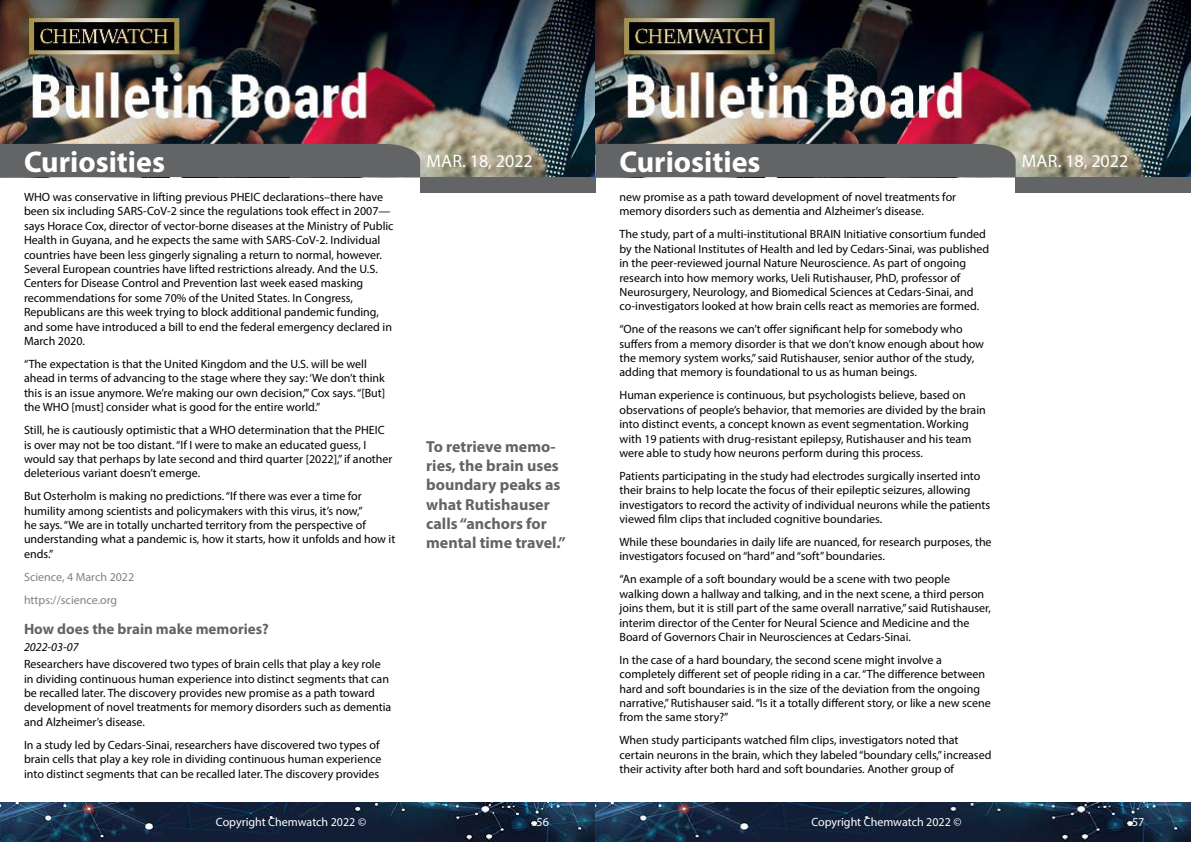
<style>
.page{position:relative;width:1191px;height:842px;background:#fff}
.page>*{position:absolute;margin:0;border:0;box-sizing:border-box;transform-origin:0 0}
.t1{font:700 30px "Myriad Pro";color:#fff}
.t2{font:18px "Myriad Pro";color:#fff}
.t3{font:700 16px/19.2px "Myriad Pro";color:#636466}
.t4{font:700 15px "Myriad Pro";color:#636466}
.t5{font:12px/14.4px "Myriad Pro";color:#000}
.t6{font:12px "Myriad Pro";color:#fff}
.t7{font:12px/22.9px "Myriad Pro";color:#808285}
.t8{font:italic 12px "Myriad Pro";color:#000}
</style>
<div class="page">
<img style="left:0;top:0;width:1191px;height:177px">
<div style="left:420px;top:177px;width:175px;height:15px;background:#636466"></div>
<div style="left:1015px;top:177px;width:176px;height:15px;background:#636466"></div>
<div style="left:0;top:144px;width:420px;height:33px;background:#636466"></div>
<div style="left:595px;top:144px;width:420px;height:33px;background:#636466"></div>
<img style="left:0;top:802px;width:1191px;height:40px">
<h1 class="t1" style="left:24px;top:142px;width:142px">Curiosities</h1>
<h1 class="t1" style="left:619px;top:142px;width:142px">Curiosities</h1>
<p class="t5" style="left:619px;top:190px;width:338px">new promise as a path toward development of novel treatments for memory disorders such as dementia and Alzheimer’s disease.</p>
<p class="t5" style="left:619px;top:227px;width:371px">The study, part of a multi-institutional BRAIN Initiative consortium funded by the National Institutes of Health and led by Cedars-Sinai, was published in the peer-reviewed journal Nature Neuroscience. As part of ongoing research into how memory works, Ueli Rutishauser, PhD, professor of Neurosurgery, Neurology, and Biomedical Sciences at Cedars-Sinai, and co-investigators looked at how brain cells react as memories are formed.</p>
<p class="t5" style="left:619px;top:322px;width:366px">“One of the reasons we can’t offer significant help for somebody who suffers from a memory disorder is that we don’t know enough about how the memory system works,” said Rutishauser, senior author of the study, adding that memory is foundational to us as human beings.</p>
<p class="t5" style="left:619px;top:388px;width:368px">Human experience is continuous, but psychologists believe, based on observations of people’s behavior, that memories are divided by the brain into distinct events, a concept known as event segmentation. Working with 19 patients with drug-resistant epilepsy, Rutishauser and his team were able to study how neurons perform during this process.</p>
<p class="t5" style="left:619px;top:468px;width:372px">Patients participating in the study had electrodes surgically inserted into their brains to help locate the focus of their epileptic seizures, allowing investigators to record the activity of individual neurons while the patients viewed film clips that included cognitive boundaries.</p>
<p class="t5" style="left:619px;top:535px;width:374px">While these boundaries in daily life are nuanced, for research purposes, the investigators focused on “hard” and “soft” boundaries.</p>
<p class="t5" style="left:619px;top:572px;width:373px">“An example of a soft boundary would be a scene with two people walking down a hallway and talking, and in the next scene, a third person joins them, but it is still part of the same overall narrative,” said Rutishauser, interim director of the Center for Neural Science and Medicine and the Board of Governors Chair in Neurosciences at Cedars-Sinai.</p>
<p class="t5" style="left:619px;top:652px;width:373px">In the case of a hard boundary, the second scene might involve a completely different set of people riding in a car. “The difference between hard and soft boundaries is in the size of the deviation from the ongoing narrative,” Rutishauser said. “Is it a totally different story, or like a new scene from the same story?”</p>
<p class="t5" style="left:619px;top:733px;width:373px">When study participants watched film clips, investigators noted that certain neurons in the brain, which they labeled “boundary cells,” increased their activity after both hard and soft boundaries. Another group of</p>
<h2 class="t2" style="left:426px;top:149px;width:108px">Mar. 18, 2022</h2>
<h2 class="t2" style="left:1022px;top:149px;width:108px">Mar. 18, 2022</h2>
<p class="t5" style="left:24px;top:190px;width:371px">WHO was conservative in lifting previous PHEIC declarations–there have been six including SARS-CoV-2 since the regulations took effect in 2007— says Horace Cox, director of vector-borne diseases at the Ministry of Public Health in Guyana, and he expects the same with SARS-CoV-2. Individual countries have been less gingerly signaling a return to normal, however.<br>Several European countries have lifted restrictions already. And the U.S.<br>Centers for Disease Control and Prevention last week eased masking recommendations for some 70% of the United States. In Congress, Republicans are this week trying to block additional pandemic funding, and some have introduced a bill to end the federal emergency declared in March 2020.</p>
<p class="t5" style="left:24px;top:357px;width:363px">“The expectation is that the United Kingdom and the U.S. will be well ahead in terms of advancing to the stage where they say: ‘We don’t think this is an issue anymore. We’re making our own decision,’” Cox says. “[But] the WHO [must] consider what is good for the entire world.”</p>
<p class="t5" style="left:24px;top:423px;width:370px">Still, he is cautiously optimistic that a WHO determination that the PHEIC is over may not be too distant. “If I were to make an educated guess, I would say that perhaps by late second and third quarter [2022],” if another deleterious variant doesn’t emerge.</p>
<p class="t5" style="left:24px;top:489px;width:373px">But Osterholm is making no predictions. “If there was ever a time for humility among scientists and policymakers with this virus, it’s now,”<br>he says. “We are in totally uncharted territory from the perspective of understanding what a pandemic is, how it starts, how it unfolds and how it ends.”</p>
<p class="t7" style="left:24px;top:565px;width:112px">Science, 4 March 2022 https://science.org</p>
<p class="t4" style="left:24px;top:619px;width:246px">How does the brain make memories?</p>
<p class="t8" style="left:24px;top:639px;width:56px">2022-03-07</p>
<p class="t5" style="left:24px;top:657px;width:369px">Researchers have discovered two types of brain cells that play a key role in dividing continuous human experience into distinct segments that can be recalled later. The discovery provides new promise as a path toward development of novel treatments for memory disorders such as dementia and Alzheimer’s disease.</p>
<p class="t5" style="left:24px;top:737px;width:359px">In a study led by Cedars-Sinai, researchers have discovered two types of brain cells that play a key role in dividing continuous human experience into distinct segments that can be recalled later. The discovery provides</p>
<h3 class="t3" style="left:426px;top:436px;width:141px">To retrieve memo&shy;ries, the brain uses boundary peaks as what Rutishauser calls “anchors for mental time travel.”</h3>
<p class="t6" style="left:216px;top:815px;width:152px">Copyright Chemwatch 2022 ©</p>
<p class="t6" style="left:536px;top:815px;width:14px">56</p>
<p class="t6" style="left:811px;top:815px;width:152px">Copyright Chemwatch 2022 ©</p>
<p class="t6" style="left:1132px;top:815px;width:14px">57</p>
</div>
